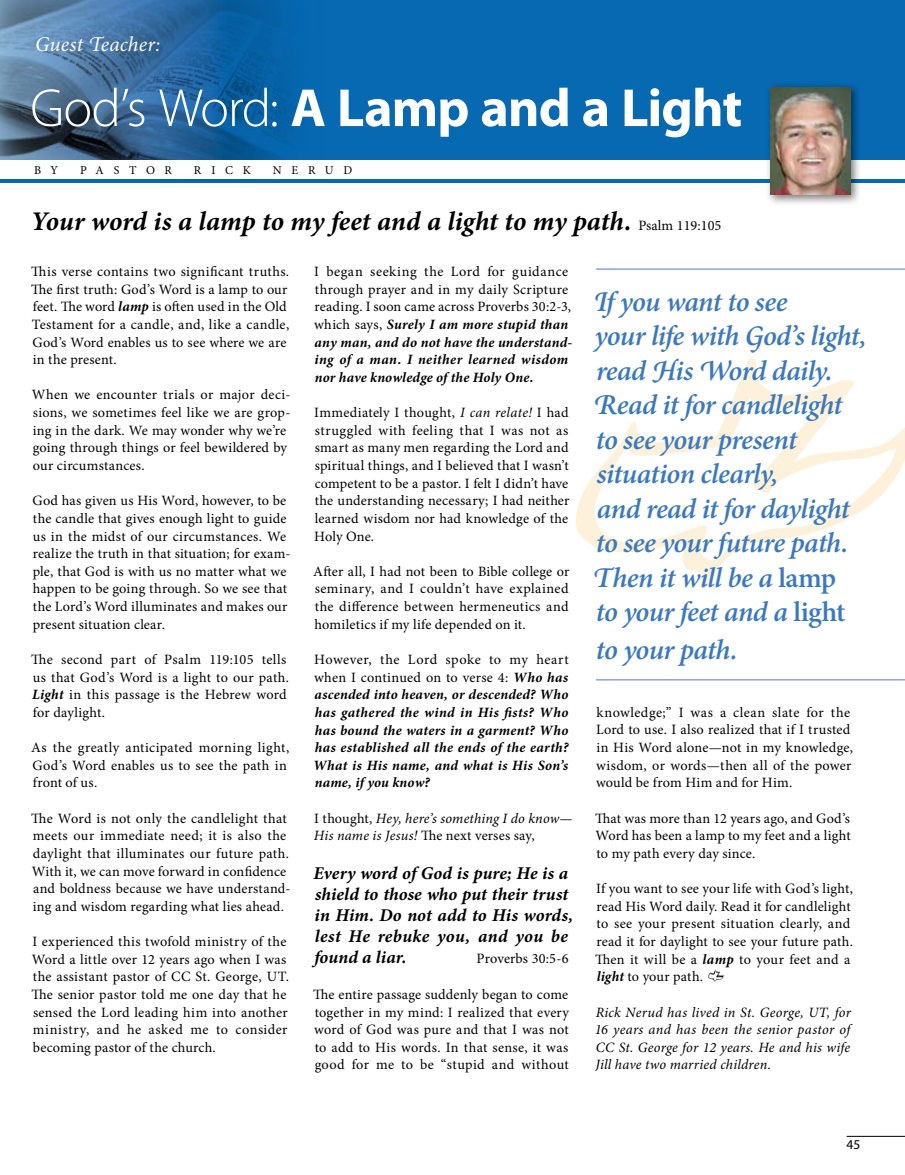
<style>
.page{position:relative;width:905px;height:1175px;background:#fff}
.page>*{position:absolute;margin:0;border:0;box-sizing:border-box;transform-origin:0 0}
.t1{font:700 54px "Myriad Pro";letter-spacing:-.015em;color:#fff}
.t2{font:italic 600 28.5px/34.5px "Minion Pro";letter-spacing:-.025em;color:#3c79bc}
.t3{font:italic 700 27px "Minion Pro";color:#000}
.t4{font:italic 21px "Minion Pro";letter-spacing:.005em;color:#fff}
.t5{font:italic 700 18px/21px "Minion Pro";letter-spacing:.005em;color:#000}
.t6{font:14.25px/17.7px "Minion Pro";letter-spacing:.015em;color:#000}
.t7{font:italic 700 14.25px/17.7px "Minion Pro";letter-spacing:.02em;color:#000}
.t8{font:italic 14.25px/17.7px "Minion Pro";letter-spacing:.01em;color:#000}
.t9{font:13.5px "Myriad Pro";color:#000}
.t10{font:12px "Minion Pro";letter-spacing:.805em;color:#000}
.s1{font-weight:300}
.s2{font-weight:400;font-style:normal;font-size:14.25px}
.s3{font-weight:700;font-style:italic}
.s4{font-weight:400;font-style:normal}
.s5{font-style:italic}
.s6{font-style:normal}
</style>
<div class="page">
<div style="left:0;top:0;width:904px;height:182px;background:#0669b2"></div>
<img style="left:0;top:0;width:323px;height:181px">
<div style="left:0;top:160px;width:904px;height:18px;background:#fff"></div>
<svg style="left:575px;top:358px;width:329px;height:231px"></svg>
<img style="left:708px;top:969px;width:15px;height:13px">
<hr style="left:596px;top:268px;width:308px;height:2px;background:#93a9d5">
<hr style="left:596px;top:679px;width:308px;height:1px;background:#93a9d5">
<div style="left:764px;top:82px;width:97px;height:124px;background:#000;opacity:.53"></div>
<img style="left:770px;top:87px;width:80px;height:108px">
<hr style="left:846px;top:1136px;width:58px;height:1px;background:#000">
<h3 class="t4" style="left:35px;top:30px;width:127px">Guest Teacher:</h3>
<h1 class="t1" style="left:30px;top:73px;width:713px"><span class="s1">God’s Word:</span> A Lamp and a Light</h1>
<p class="t10" style="left:34px;top:162px;width:26px">B Y</p>
<p class="t10" style="left:80px;top:162px;width:93px">PASTOR</p>
<p class="t10" style="left:194px;top:162px;width:29px">R ic</p>
<p class="t10" style="left:243px;top:162px;width:7px">k</p>
<p class="t10" style="left:273px;top:162px;width:49px">Neru</p>
<p class="t10" style="left:343px;top:162px;width:10px">d</p>
<h3 class="t3" style="left:31px;top:202px;width:692px">Your word is a lamp to my feet and a light to my path. <span class="s2">Psalm 119:105</span></h3>
<p class="t6" style="left:31px;top:263px;width:259px">This verse contains two significant truths.<br>The first truth: God’s Word is a lamp to our feet. The word <span class="s3">lamp</span> is often used in the Old Testament for a candle, and, like a candle, God’s Word enables us to see where we are in the present.</p>
<p class="t6" style="left:32px;top:386px;width:260px">When we encounter trials or major deci&shy;sions, we sometimes feel like we are grop&shy;ing in the dark. We may wonder why we’re going through things or feel bewildered by our circumstances.</p>
<p class="t6" style="left:33px;top:492px;width:259px">God has given us His Word, however, to be the candle that gives enough light to guide us in the midst of our circumstances. We realize the truth in that situation; for exam&shy;ple, that God is with us no matter what we happen to be going through. So we see that the Lord’s Word illuminates and makes our present situation clear.</p>
<p class="t6" style="left:31px;top:650px;width:259px">The second part of Psalm 119:105 tells us that God’s Word is a light to our path.<br><span class="s3">Light</span> in this passage is the Hebrew word for daylight.</p>
<p class="t6" style="left:31px;top:738px;width:259px">As the greatly anticipated morning light,<br>God’s Word enables us to see the path in front of us.</p>
<p class="t6" style="left:31px;top:809px;width:261px">The Word is not only the candlelight that meets our immediate need; it is also the daylight that illuminates our future path.<br>With it, we can move forward in confidence and boldness because we have understand&shy;ing and wisdom regarding what lies ahead.</p>
<p class="t6" style="left:31px;top:932px;width:259px">I experienced this twofold ministry of the Word a little over 12 years ago when I was the assistant pastor of CC St. George, UT.<br>The senior pastor told me one day that he sensed the Lord leading him into another ministry, and he asked me to consider becoming pastor of the church.</p>
<p class="t7" style="left:314px;top:262px;width:260px"><span class="s4">I began seeking the Lord for guidance through prayer and in my daily Scripture reading. I soon came across Proverbs 30:2-3, which says,</span> Surely I am more stupid than any man, and do not have the understand&shy;ing of a man. I neither learned wisdom nor have knowledge of the Holy One.</p>
<p class="t6" style="left:314px;top:404px;width:257px;text-align:justify">Immediately I thought, <span class="s5">I can relate!</span> I had struggled with feeling that I was not as smart as many men regarding the Lord and spiritual things, and I believed that I wasn’t competent to be a pastor. I felt I didn’t have the understanding necessary; I had neither learned wisdom nor had knowledge of the Holy One.</p>
<p class="t6" style="left:313px;top:562px;width:258px;text-align:justify">After all, I had not been to Bible college or seminary, and I couldn’t have explained the difference between hermeneutics and homiletics if my life depended on it.</p>
<p class="t7" style="left:313px;top:650px;width:257px;text-align:justify"><span class="s4">However, the Lord spoke to my heart when I continued on to verse 4:</span> Who has ascended into heaven, or descended? Who has gathered the wind in His fists? Who has bound the waters in a garment? Who has established all the ends of the earth?<br>What is His name, and what is His Son’s name, if you know?</p>
<p class="t8" style="left:314px;top:809px;width:260px"><span class="s6">I thought,</span> Hey, here’s something I do know—<br>His name is Jesus! <span class="s6">The next verses say,</span></p>
<p class="t5" style="left:313px;top:862px;width:261px">Every word of God is pure; He is a shield to those who put their trust in Him. Do not add to His words, lest He rebuke you, and you be found a liar.</p>
<p class="t6" style="left:476px;top:949px;width:94px">Proverbs 30:5-6</p>
<p class="t6" style="left:313px;top:985px;width:257px;text-align:justify">The entire passage suddenly began to come together in my mind: I realized that every word of God was pure and that I was not to add to His words. In that sense, it was good for me to be “stupid and without</p>
<h2 class="t2" style="left:592px;top:284px;width:276px">If you want to see<br>your life with God’s light, read His Word daily.<br>Read it for candlelight to see your present situation clearly,<br>and read it for daylight to see your future path.<br>Then it will be a <span class="s6">lamp<br></span>to your feet and a <span class="s6">light</span></h2>
<h2 class="t2" style="left:596px;top:632px;width:143px">to your path.</h2>
<p class="t6" style="left:596px;top:703px;width:258px">knowledge;” I was a clean slate for the Lord to use. I also realized that if I trusted in His Word alone—not in my knowledge, wisdom, or words—then all of the power would be from Him and for Him.</p>
<p class="t6" style="left:595px;top:809px;width:257px;text-align:justify">That was more than 12 years ago, and God’s Word has been a lamp to my feet and a light to my path every day since.</p>
<p class="t6" style="left:595px;top:879px;width:259px">If you want to see your life with God’s light, read His Word daily. Read it for candlelight to see your present situation clearly, and read it for daylight to see your future path.<br>Then it will be a <span class="s3">lamp</span> to your feet and a <span class="s3">light</span> to your path.</p>
<p class="t8" style="left:594px;top:1003px;width:258px;text-align:justify">Rick Nerud has lived in St. George, UT, for 16 years and has been the senior pastor of CC St. George for 12 years. He and his wife Jill have two married children.</p>
<p class="t9" style="left:846px;top:1136px;width:15px">45</p>
</div>
